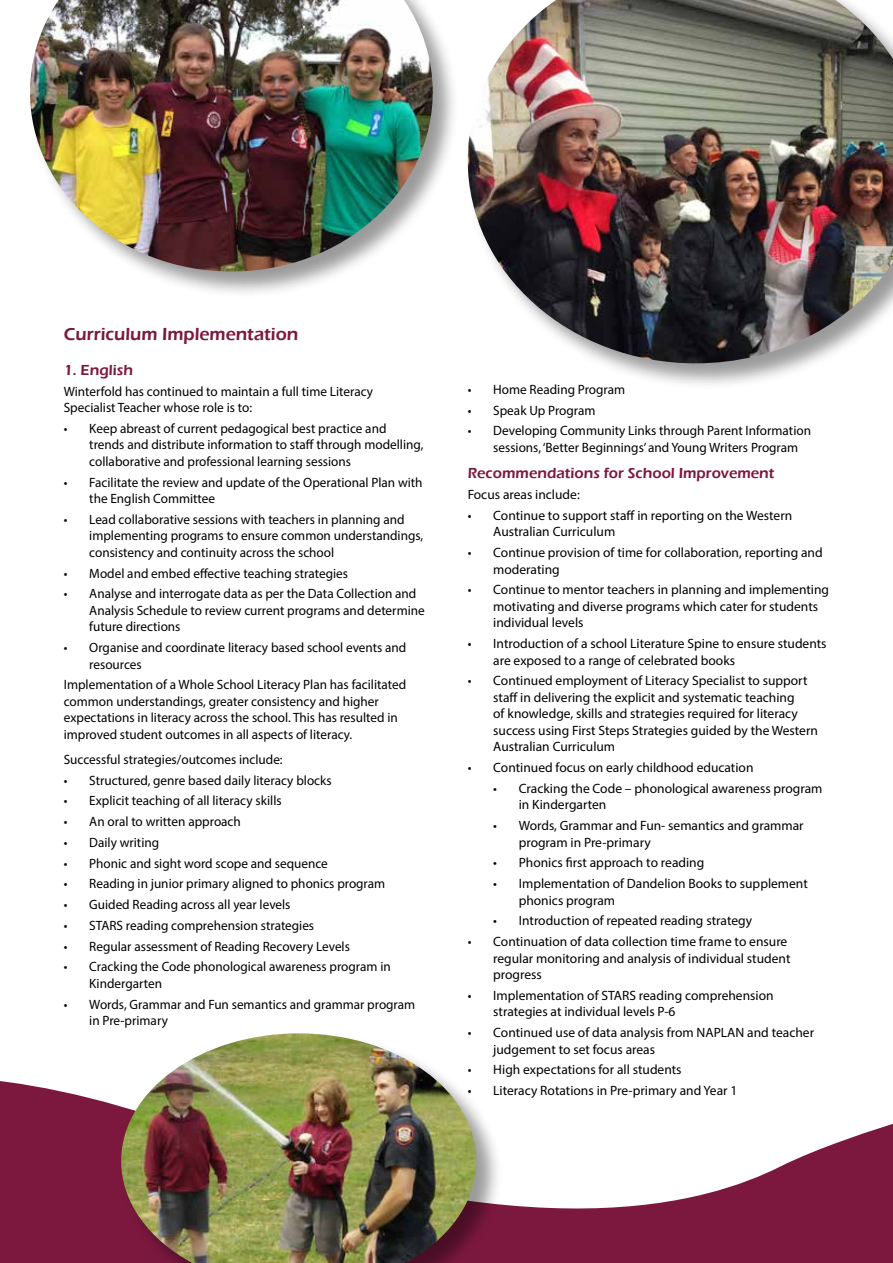
<style>
.page{position:relative;width:893px;height:1263px;background:#fff}
.page>*{position:absolute;margin:0;border:0;box-sizing:border-box;transform-origin:0 0}
.t1{font:600 18px "Eras ITC";color:#7c183e}
.t2{font:600 15px "Eras ITC";color:#7c183e}
.t3{font:13.5px/16.5px "Myriad Pro";color:#000}
</style>
<div class="page">
<svg style="left:0;top:1081px;width:893px;height:182px;fill:#7c183e"></svg>
<div style="left:466px;top:0;width:427px;height:390px;background:#000;opacity:.4"></div>
<img style="left:468px;top:0;width:425px;height:363px">
<div style="left:28px;top:0;width:431px;height:298px;background:#000;opacity:.4"></div>
<img style="left:30px;top:0;width:403px;height:271px">
<div style="left:120px;top:1032px;width:383px;height:231px;background:#000;opacity:.4"></div>
<img style="left:121px;top:1033px;width:355px;height:230px">
<h1 class="t1" style="left:64px;top:324px;width:236px">Curriculum Implementation</h1>
<p class="t2" style="left:64px;top:361px;width:71px">1. English</p>
<p class="t3" style="left:64px;top:383px;width:311px">Winterfold has continued to maintain a full time Literacy<br>Specialist Teacher whose role is to:</p>
<p class="t3" style="left:89px;top:420px;width:336px;text-indent:-26px">• Keep abreast of current pedagogical best practice and trends and distribute information to staff through modelling, collaborative and professional learning sessions</p>
<p class="t3" style="left:89px;top:474px;width:335px;text-indent:-26px">• Facilitate the review and update of the Operational Plan with the English Committee</p>
<p class="t3" style="left:89px;top:511px;width:335px;text-indent:-26px">• Lead collaborative sessions with teachers in planning and implementing programs to ensure common understandings, consistency and continuity across the school</p>
<p class="t3" style="left:64px;top:564px;width:286px">• Model and embed effective teaching strategies</p>
<p class="t3" style="left:89px;top:585px;width:337px;text-indent:-26px">• Analyse and interrogate data as per the Data Collection and<br>Analysis Schedule to review current programs and determine future directions</p>
<p class="t3" style="left:89px;top:639px;width:319px;text-indent:-26px">• Organise and coordinate literacy based school events and resources</p>
<p class="t3" style="left:64px;top:676px;width:344px">Implementation of a Whole School Literacy Plan has facilitated common understandings, greater consistency and higher expectations in literacy across the school. This has resulted in improved student outcomes in all aspects of literacy.</p>
<p class="t3" style="left:64px;top:751px;width:220px">Successful strategies/outcomes include:</p>
<p class="t3" style="left:64px;top:771px;width:269px">• Structured, genre based daily literacy blocks</p>
<p class="t3" style="left:64px;top:792px;width:219px">• Explicit teaching of all literacy skills</p>
<p class="t3" style="left:64px;top:813px;width:179px">• An oral to written approach</p>
<p class="t3" style="left:64px;top:834px;width:97px">• Daily writing</p>
<p class="t3" style="left:64px;top:854px;width:266px">• Phonic and sight word scope and sequence</p>
<p class="t3" style="left:64px;top:875px;width:323px">• Reading in junior primary aligned to phonics program</p>
<p class="t3" style="left:64px;top:896px;width:228px">• Guided Reading across all year levels</p>
<p class="t3" style="left:64px;top:917px;width:252px">• STARS reading comprehension strategies</p>
<p class="t3" style="left:64px;top:937px;width:288px">• Regular assessment of Reading Recovery Levels</p>
<p class="t3" style="left:89px;top:958px;width:303px;text-indent:-26px">• Cracking the Code phonological awareness program in<br>Kindergarten</p>
<p class="t3" style="left:89px;top:995px;width:327px;text-indent:-26px">• Words, Grammar and Fun semantics and grammar program in Pre-primary</p>
<p class="t3" style="left:468px;top:381px;width:159px">• Home Reading Program</p>
<p class="t3" style="left:468px;top:402px;width:129px">• Speak Up Program</p>
<p class="t3" style="left:493px;top:422px;width:319px;text-indent:-26px">• Developing Community Links through Parent Information sessions, ‘Better Beginnings’ and Young Writers Program</p>
<p class="t2" style="left:468px;top:465px;width:308px">Recommendations for School Improvement</p>
<p class="t3" style="left:468px;top:486px;width:114px">Focus areas include:</p>
<p class="t3" style="left:493px;top:507px;width:301px;text-indent:-26px">• Continue to support staff in reporting on the Western<br>Australian Curriculum</p>
<p class="t3" style="left:493px;top:544px;width:331px;text-indent:-26px">• Continue provision of time for collaboration, reporting and moderating</p>
<p class="t3" style="left:493px;top:581px;width:337px;text-indent:-26px">• Continue to mentor teachers in planning and implementing motivating and diverse programs which cater for students individual levels</p>
<p class="t3" style="left:493px;top:635px;width:335px;text-indent:-26px">• Introduction of a school Literature Spine to ensure students are exposed to a range of celebrated books</p>
<p class="t3" style="left:493px;top:672px;width:326px;text-indent:-26px">• Continued employment of Literacy Specialist to support staff in delivering the explicit and systematic teaching<br>of knowledge, skills and strategies required for literacy success using First Steps Strategies guided by the Western Australian Curriculum</p>
<p class="t3" style="left:468px;top:759px;width:287px">• Continued focus on early childhood education</p>
<p class="t3" style="left:519px;top:780px;width:305px;text-indent:-26px">• Cracking the Code – phonological awareness program in Kindergarten</p>
<p class="t3" style="left:519px;top:817px;width:286px;text-indent:-26px">• Words, Grammar and Fun- semantics and grammar program in Pre-primary</p>
<p class="t3" style="left:493px;top:854px;width:213px">• Phonics first approach to reading</p>
<p class="t3" style="left:519px;top:875px;width:291px;text-indent:-26px">• Implementation of Dandelion Books to supplement phonics program</p>
<p class="t3" style="left:493px;top:912px;width:260px">• Introduction of repeated reading strategy</p>
<p class="t3" style="left:493px;top:933px;width:299px;text-indent:-26px">• Continuation of data collection time frame to ensure regular monitoring and analysis of individual student progress</p>
<p class="t3" style="left:493px;top:987px;width:282px;text-indent:-26px">• Implementation of STARS reading comprehension strategies at individual levels P-6</p>
<p class="t3" style="left:493px;top:1024px;width:322px;text-indent:-26px">• Continued use of data analysis from NAPLAN and teacher judgement to set focus areas</p>
<p class="t3" style="left:468px;top:1061px;width:215px">• High expectations for all students</p>
<p class="t3" style="left:468px;top:1082px;width:271px">• Literacy Rotations in Pre-primary and Year 1</p>
</div>
